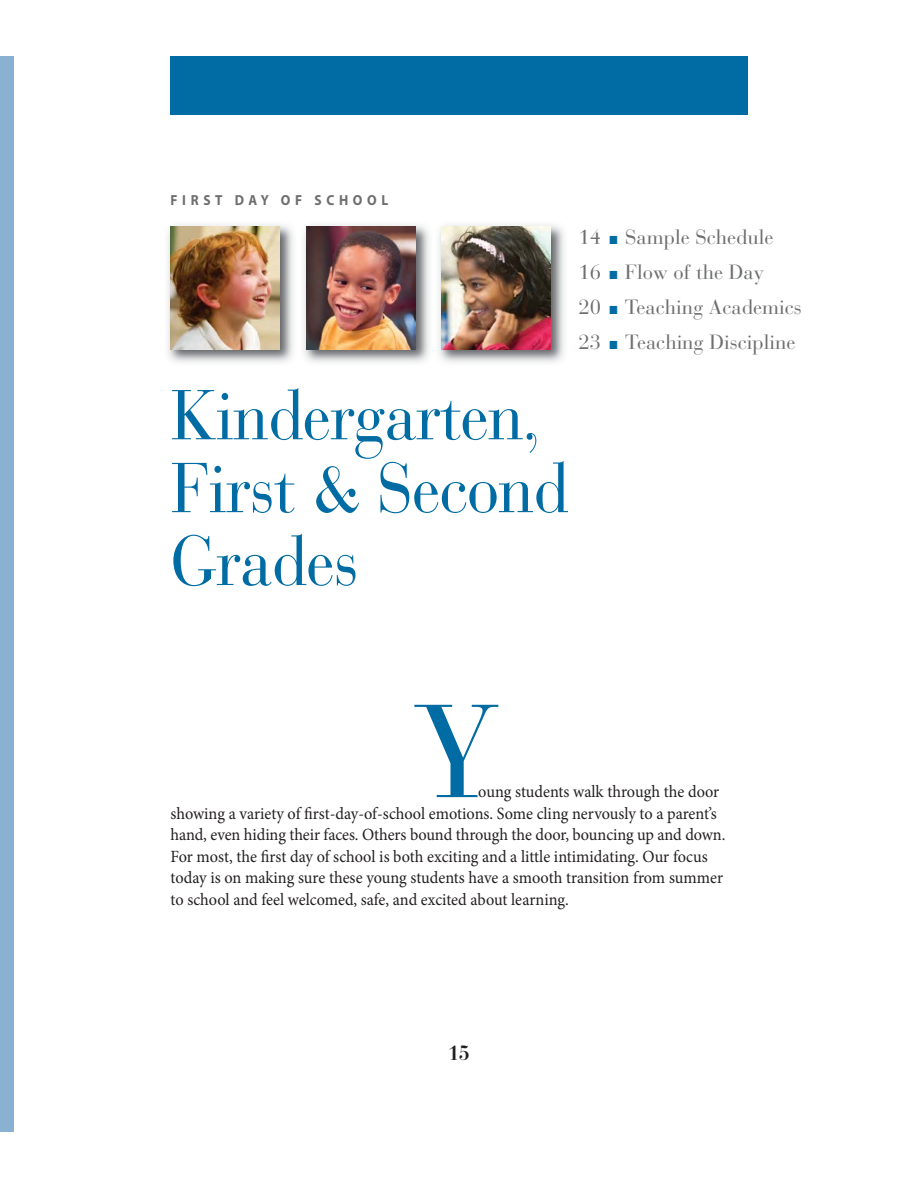
<style>
.page{position:relative;width:918px;height:1188px;background:#fff}
.page>*{position:absolute;margin:0;border:0;box-sizing:border-box;transform-origin:0 0}
.t1{font:131.1px "Bauer Bodoni";color:#006ca3}
.t2{font:69.9px/72.9px "Bauer Bodoni";letter-spacing:-.015em;color:#006ca3;scale:.92 1}
.t3{font:20.4px/35px "Bauer Bodoni";color:#6d6e70}
.t4{font:700 20.4px "Bauer Bodoni";color:#231f20;scale:.92 1}
.t5{font:17.1px/21.5px "Minion Pro";letter-spacing:-.005em;color:#231f20;scale:.95 1}
.t6{font:700 14.55px "Myriad Pro";letter-spacing:.35em;color:#6d6e70;scale:.92 1}
.s1{color:#006ca3}
</style>
<div class="page">
<div style="left:0;top:56px;width:13px;height:1076px;background:#8ab1d2"></div>
<img style="left:167px;top:224px;width:263px;height:139px">
<img style="left:170px;top:227px;width:110px;height:122px">
<img style="left:306px;top:227px;width:109px;height:122px">
<img style="left:438px;top:224px;width:127px;height:139px">
<img style="left:442px;top:227px;width:109px;height:122px">
<div style="left:170px;top:56px;width:578px;height:59px;background:#006ca3"></div>
<p class="t6" style="left:170px;top:192px;width:238px">FIRST DAY OF SCHOOL</p>
<p class="t3" style="left:578px;top:222px;width:225px">14 <span class="s1">■</span> Sample Schedule<br>16 <span class="s1">■</span> Flow of the Day<br>20 <span class="s1">■</span> Teaching Academics<br>23 <span class="s1">■</span> Teaching Discipline</p>
<h2 class="t2" style="left:170px;top:387px;width:434px">Kindergarten,<br>First &amp; Second<br>Grades</h2>
<h1 class="t1" style="left:413px;top:701px;width:88px">Y</h1>
<p class="t5" style="left:170px;top:782px;width:586px;text-indent:308px">oung students walk through the door showing a variety of first-day-of-school emotions. Some cling nervously to a parent’s hand, even hiding their faces. Others bound through the door, bouncing up and down.<br>For most, the first day of school is both exciting and a little intimidating. Our focus today is on making sure these young students have a smooth transition from summer to school and feel welcomed, safe, and excited about learning.</p>
<p class="t4" style="left:449px;top:1045px;width:24px">15</p>
</div>
